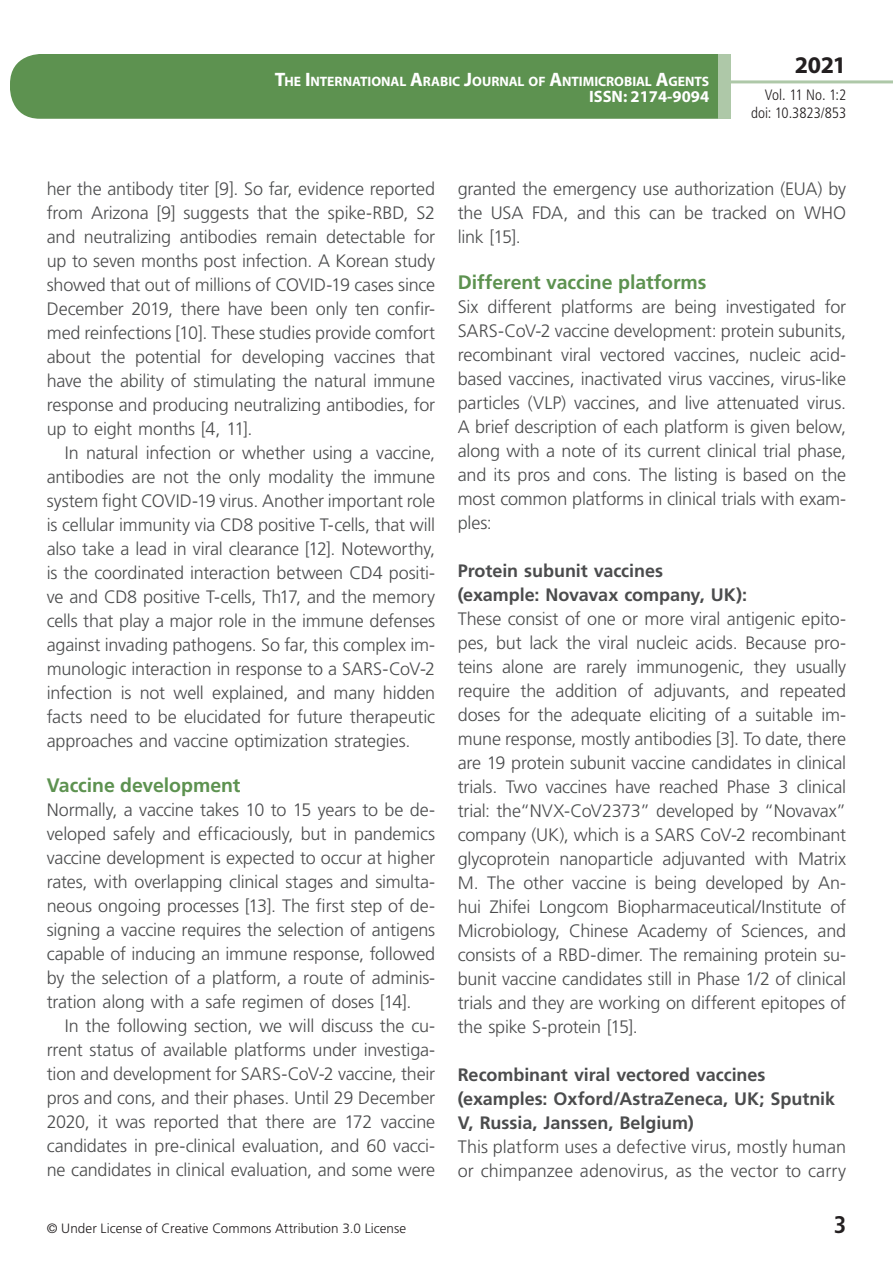
<style>
.page{position:relative;width:893px;height:1263px;background:#fff}
.page>*{position:absolute;margin:0;border:0;box-sizing:border-box;transform-origin:0 0}
.t1{font:700 24px "Myriad Pro";color:#231f20}
.t2{font:700 condensed 24px "Frutiger LT Std";color:#231f20}
.t3{font:700 19.5px "Frutiger LT Std";letter-spacing:-.005em;color:#5d9250}
.t4{font:300 18px/24px "Frutiger LT Std";letter-spacing:-.01em;color:#4b4c4d;text-align:justify}
.t5{font:700 18px/24px "Frutiger LT Std";letter-spacing:-.005em;color:#4b4c4d}
.t6{font:700 16.5px "Myriad Pro";color:#fff}
.t7{font:300 condensed 15px/18px "Frutiger LT Std";letter-spacing:-.005em;color:#231f20;text-align:right}
.t8{font:700 13.65px "Myriad Pro";color:#fff}
.t9{font:300 13.5px "Frutiger LT Std";letter-spacing:.005em;color:#231f20}
.s1{font-size:19.5px}
</style>
<div class="page">
<div style="left:10px;top:54px;width:775px;height:65px;background:#5d9250;border-radius:30px"></div>
<div style="left:732px;top:0;width:161px;height:157px;background:#fff"></div>
<hr style="left:730px;top:80px;width:163px;height:3px;background:#aec8a8">
<div style="left:718px;top:54px;width:13px;height:65px;background:#aec8a8"></div>
<p class="t8" style="left:275px;top:72px;width:436px"><span class="s1">T</span>HE <span class="s1">I</span>NTERNATIONAL <span class="s1">A</span>RABIC <span class="s1">J</span>OURNAL OF <span class="s1">A</span>NTIMICROBIAL <span class="s1">A</span>GENTS</p>
<p class="t6" style="left:589px;top:86px;width:122px">ISSN: 2174-9094</p>
<h1 class="t1" style="left:795px;top:49px;width:53px">2021</h1>
<p class="t7" style="left:751px;top:86px;width:97px">Vol. 11 No. 1:2 doi: 10.3823/853</p>
<p class="t4" style="left:47px;top:177px;width:390px">her the antibody titer [9]. So far, evidence reported from Arizona [9] suggests that the spike-RBD, S2 and neutralizing antibodies remain detectable for up to seven months post infection. A Korean study showed that out of millions of COVID-19 cases since December 2019, there have been only ten confir&shy;med reinfections [10]. These studies provide comfort about the potential for developing vaccines that have the ability of stimulating the natural immune response and producing neutralizing antibodies, for up to eight months [4, 11].</p>
<p class="t4" style="left:47px;top:441px;width:390px;text-indent:18px">In natural infection or whether using a vaccine, antibodies are not the only modality the immune system fight COVID-19 virus. Another important role is cellular immunity via CD8 positive T-cells, that will also take a lead in viral clearance [12]. Noteworthy, is the coordinated interaction between CD4 positi&shy;ve and CD8 positive T-cells, Th17, and the memory cells that play a major role in the immune defenses against invading pathogens. So far, this complex im&shy;munologic interaction in response to a SARS-CoV-2 infection is not well explained, and many hidden facts need to be elucidated for future therapeutic approaches and vaccine optimization strategies.</p>
<p class="t3" style="left:47px;top:774px;width:195px">Vaccine development</p>
<p class="t4" style="left:47px;top:798px;width:390px">Normally, a vaccine takes 10 to 15 years to be de&shy;veloped safely and efficaciously, but in pandemics vaccine development is expected to occur at higher rates, with overlapping clinical stages and simulta&shy;neous ongoing processes [13]. The first step of de&shy;signing a vaccine requires the selection of antigens capable of inducing an immune response, followed by the selection of a platform, a route of adminis&shy;tration along with a safe regimen of doses [14].</p>
<p class="t4" style="left:47px;top:1014px;width:390px;text-indent:18px">In the following section, we will discuss the cu&shy;rrent status of available platforms under investiga&shy;tion and development for SARS-CoV-2 vaccine, their pros and cons, and their phases. Until 29 December 2020, it was reported that there are 172 vaccine candidates in pre-clinical evaluation, and 60 vacci&shy;ne candidates in clinical evaluation, and some were</p>
<p class="t4" style="left:458px;top:177px;width:390px">granted the emergency use authorization (EUA) by the USA FDA, and this can be tracked on WHO link [15].</p>
<p class="t3" style="left:458px;top:271px;width:250px">Different vaccine platforms</p>
<p class="t4" style="left:458px;top:295px;width:390px">Six different platforms are being investigated for SARS-CoV-2 vaccine development: protein subunits, recombinant viral vectored vaccines, nucleic acid&shy;based vaccines, inactivated virus vaccines, virus-like particles (VLP) vaccines, and live attenuated virus.<br>A brief description of each platform is given below, along with a note of its current clinical trial phase, and its pros and cons. The listing is based on the most common platforms in clinical trials with exam&shy;ples:</p>
<p class="t5" style="left:458px;top:559px;width:291px">Protein subunit vaccines (example: Novavax company, UK):</p>
<p class="t4" style="left:458px;top:607px;width:390px">These consist of one or more viral antigenic epito&shy;pes, but lack the viral nucleic acids. Because pro&shy;teins alone are rarely immunogenic, they usually require the addition of adjuvants, and repeated doses for the adequate eliciting of a suitable im&shy;mune response, mostly antibodies [3]. To date, there are 19 protein subunit vaccine candidates in clinical trials. Two vaccines have reached Phase 3 clinical trial: the“NVX-CoV2373” developed by “Novavax” company (UK), which is a SARS CoV-2 recombinant glycoprotein nanoparticle adjuvanted with Matrix M. The other vaccine is being developed by An&shy;hui Zhifei Longcom Biopharmaceutical/Institute of Microbiology, Chinese Academy of Sciences, and consists of a RBD-dimer. The remaining protein su&shy;bunit vaccine candidates still in Phase 1/2 of clinical trials and they are working on different epitopes of the spike S-protein [15].</p>
<p class="t5" style="left:458px;top:1063px;width:379px">Recombinant viral vectored vaccines (examples: Oxford/AstraZeneca, UK; Sputnik<br>V, Russia, Janssen, Belgium)</p>
<p class="t4" style="left:458px;top:1135px;width:390px">This platform uses a defective virus, mostly human or chimpanzee adenovirus, as the vector to carry</p>
<p class="t9" style="left:47px;top:1220px;width:361px">© Under License of Creative Commons Attribution 3.0 License</p>
<h1 class="t2" style="left:834px;top:1210px;width:14px">3</h1>
</div>
